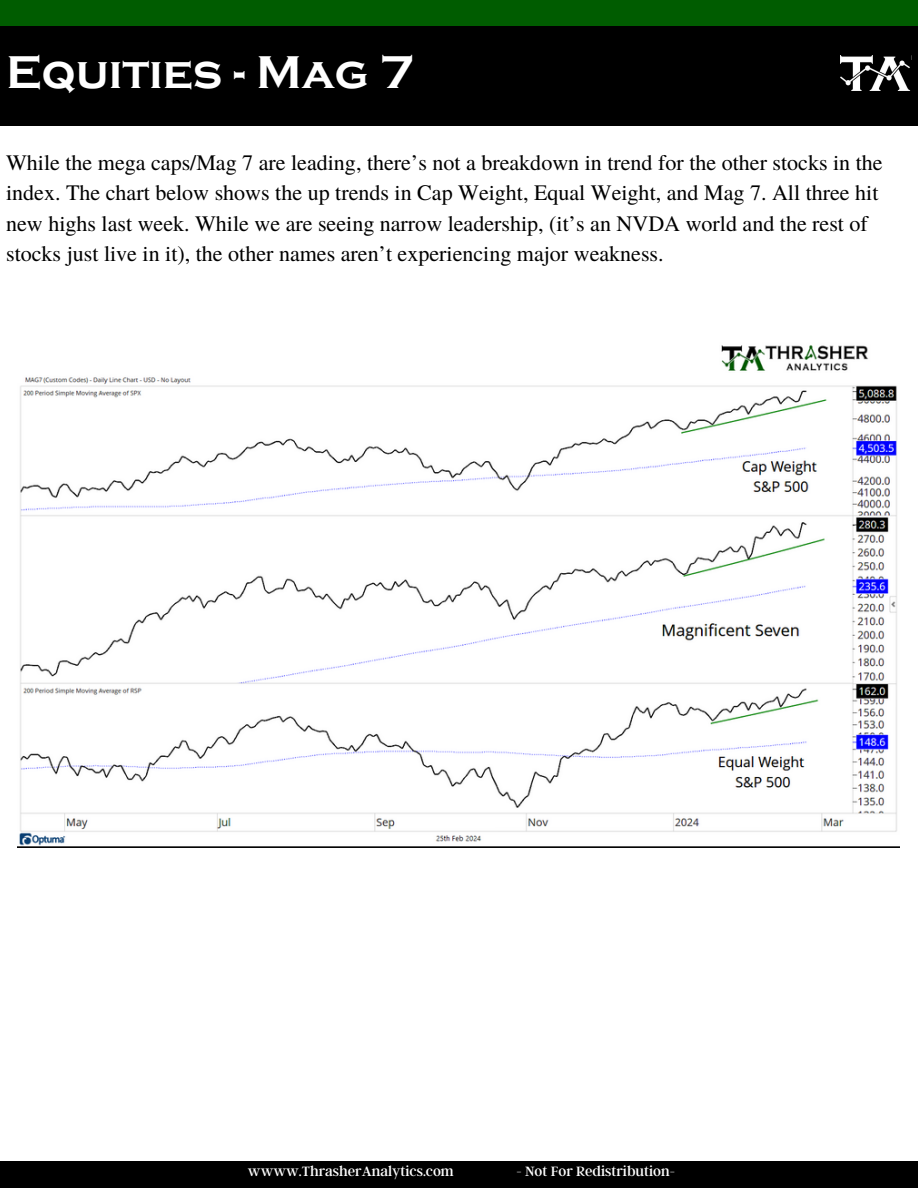
<style>
.page{position:relative;width:918px;height:1188px;background:#fff}
.page>*{position:absolute;margin:0;border:0;box-sizing:border-box;transform-origin:0 0}
.t1{font:700 47.25px "Copperplate Gothic";color:#fff}
.t2{font:22.05px/30.3px "Te X Gyre Termes";color:#000}
.t3{font:15px "Argent CF";color:#fff}
</style>
<div class="page">
<div style="left:0;top:0;width:918px;height:27px;background:#005c00"></div>
<div style="left:0;top:1162px;width:918px;height:26px;background:#000"></div>
<div style="left:0;top:26px;width:918px;height:100px;background:#000"></div>
<img style="left:840px;top:56px;width:71px;height:35px">
<img style="left:18px;top:345px;width:882px;height:502px">
<h2 class="t1" style="left:6px;top:46px;width:410px">Equities - Mag 7</h2>
<p class="t2" style="left:6px;top:146px;width:878px">While the mega caps/Mag 7 are leading, there’s not a breakdown in trend for the other stocks in the index. The chart below shows the up trends in Cap Weight, Equal Weight, and Mag 7. All three hit new highs last week. While we are seeing narrow leadership, (it’s an NVDA world and the rest of stocks just live in it), the other names aren’t experiencing major weakness.</p>
<p class="t3" style="left:248px;top:1161px;width:207px">wwww.ThrasherAnalytics.com</p>
<p class="t3" style="left:516px;top:1161px;width:160px">- Not For Redistribution-</p>
</div>
